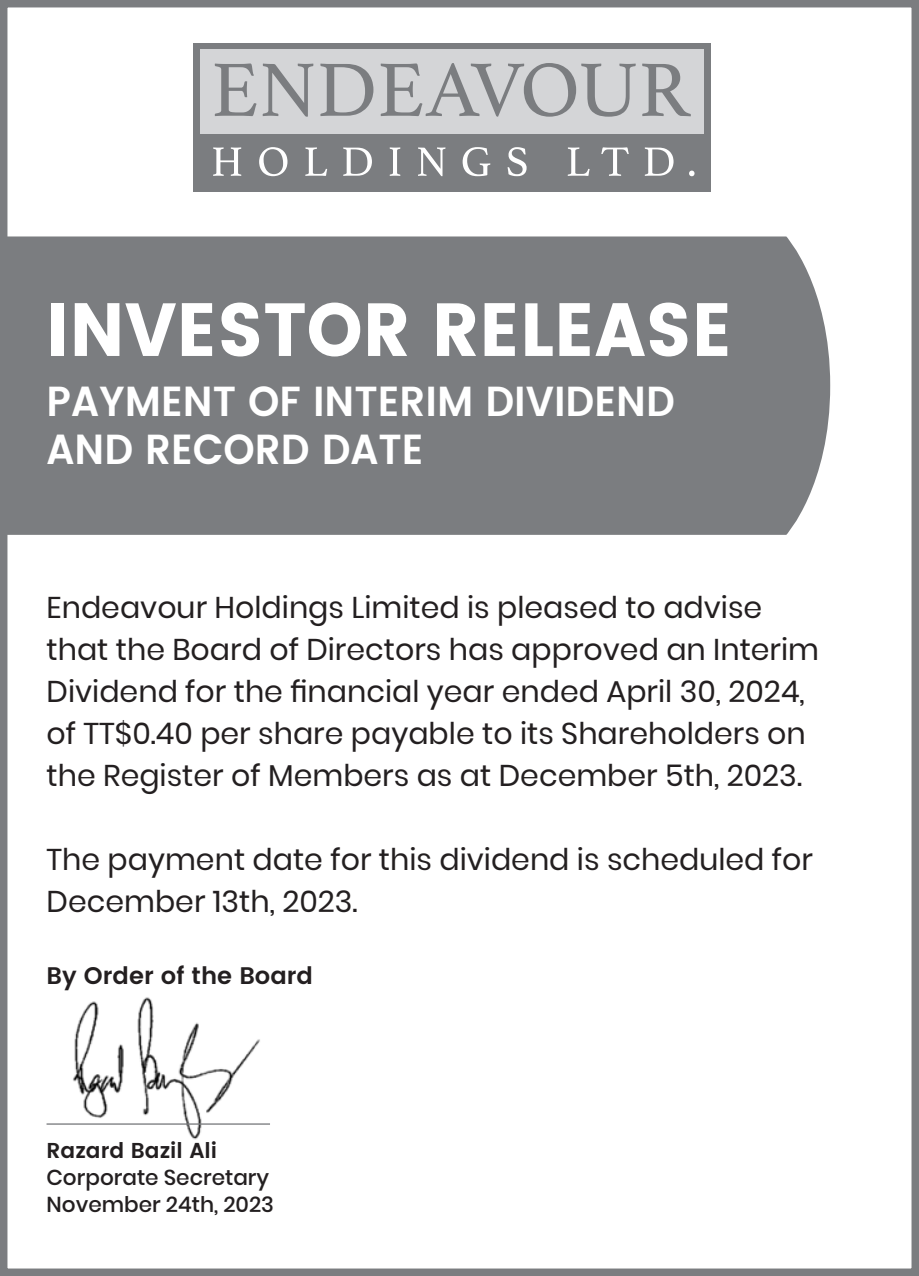
<style>
.page{position:relative;width:919px;height:1276px;background:#fff}
.page>*{position:absolute;margin:0;border:0;box-sizing:border-box;transform-origin:0 0}
.t1{font:75px "Poppins";color:#fff;scale:.95 1}
.t2{font:600 42px "Poppins";color:#fff;scale:.95 1}
.t3{font:30px "Poppins";color:#231f20}
.t4{font:600 24px "Poppins";color:#231f20}
.t5{font:500 21.6px "Poppins";color:#231f20}
.t6{font:600 21.6px "Poppins";color:#231f20}
</style>
<div class="page">
<div style="left:0;top:0;width:918px;height:1276px;border:7px solid #7b7d80"></div>
<div style="left:0;top:236px;width:830px;height:299px;background:#7b7d80"></div>
<div style="left:193px;top:43px;width:517px;height:148px;background:#7b7d80"></div>
<div style="left:200px;top:49px;width:503px;height:85px;background:#d4d5d7"></div>
<svg style="left:215px;top:63px;width:41px;height:53px"></svg>
<svg style="left:262px;top:64px;width:51px;height:53px"></svg>
<svg style="left:320px;top:64px;width:53px;height:52px"></svg>
<svg style="left:380px;top:63px;width:255px;height:54px"></svg>
<svg style="left:642px;top:64px;width:48px;height:52px"></svg>
<svg style="left:213px;top:147px;width:28px;height:29px"></svg>
<svg style="left:259px;top:147px;width:28px;height:29px"></svg>
<svg style="left:305px;top:147px;width:22px;height:29px"></svg>
<svg style="left:343px;top:147px;width:29px;height:29px"></svg>
<svg style="left:389px;top:147px;width:11px;height:29px"></svg>
<svg style="left:418px;top:147px;width:27px;height:29px"></svg>
<svg style="left:462px;top:147px;width:28px;height:29px"></svg>
<svg style="left:507px;top:147px;width:19px;height:29px"></svg>
<svg style="left:567px;top:147px;width:22px;height:29px"></svg>
<svg style="left:601px;top:147px;width:27px;height:29px"></svg>
<svg style="left:644px;top:147px;width:29px;height:29px"></svg>
<svg style="left:689px;top:171px;width:5px;height:5px"></svg>
<img style="left:47px;top:997px;width:217px;height:143px">
<hr style="left:47px;top:1123px;width:223px;height:1px;background:#7b7d80">
<p class="t1" style="left:47px;top:286px;width:723px">INVESTOR RELEASE</p>
<p class="t2" style="left:47px;top:370px;width:663px">PAYMENT OF INTERIM DIVIDEND</p>
<p class="t2" style="left:47px;top:418px;width:398px">AND RECORD DATE</p>
<p class="t3" style="left:47px;top:590px;width:717px">Endeavour Holdings Limited is pleased to advise</p>
<p class="t3" style="left:47px;top:632px;width:774px">that the Board of Directors has approved an Interim</p>
<p class="t3" style="left:47px;top:674px;width:759px">Dividend for the financial year ended April 30, 2024,</p>
<p class="t3" style="left:47px;top:716px;width:760px">of TT$0.40 per share payable to its Shareholders on</p>
<p class="t3" style="left:47px;top:758px;width:757px">the Register of Members as at December 5th, 2023.</p>
<p class="t3" style="left:47px;top:842px;width:768px">The payment date for this dividend is scheduled for</p>
<p class="t3" style="left:47px;top:884px;width:312px">December 13th, 2023.</p>
<p class="t4" style="left:47px;top:957px;width:268px">By Order of the Board</p>
<p class="t6" style="left:47px;top:1134px;width:172px">Razard Bazil Ali</p>
<p class="t5" style="left:47px;top:1164px;width:224px">Corporate Secretary</p>
<p class="t5" style="left:47px;top:1191px;width:229px">November 24th, 2023</p>
</div>
